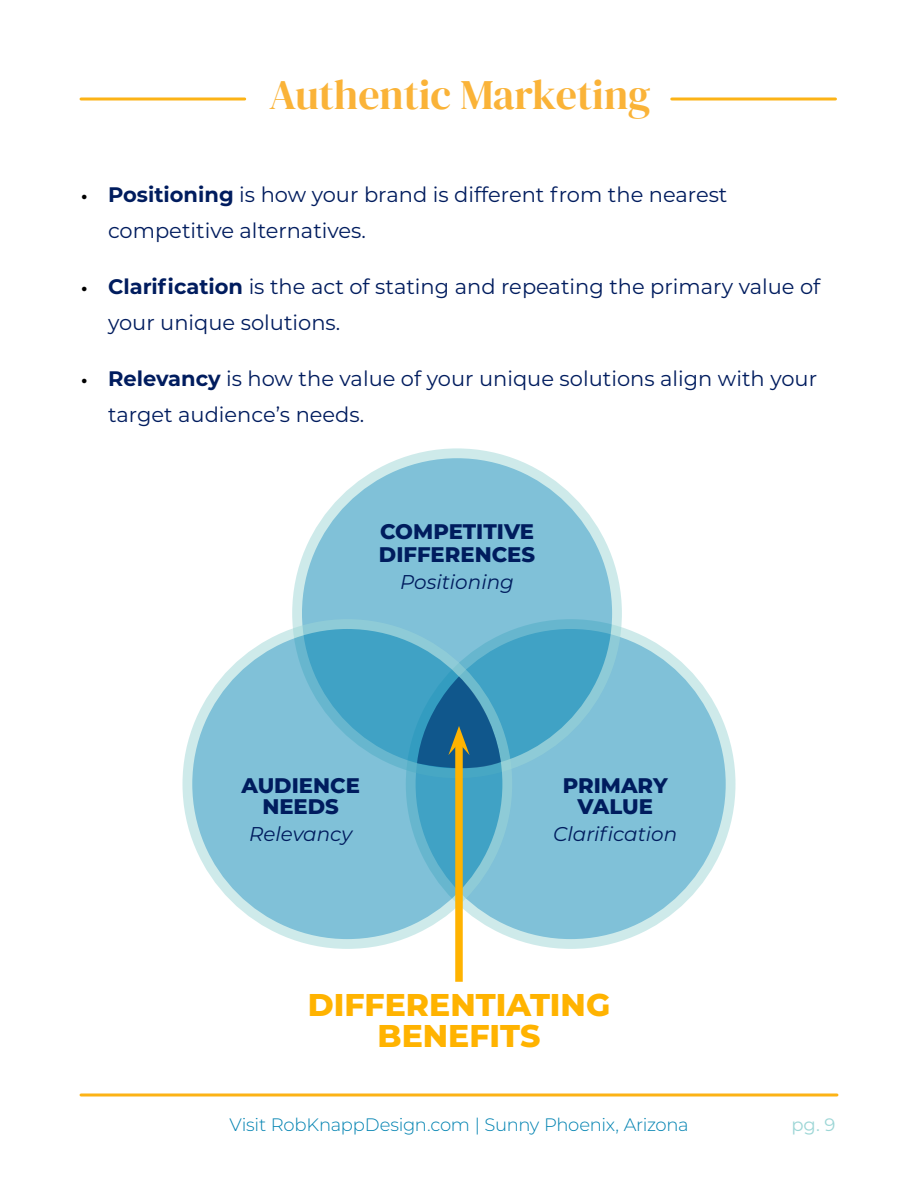
<style>
.page{position:relative;width:918px;height:1188px;background:#fff}
.page>*{position:absolute;margin:0;border:0;box-sizing:border-box;transform-origin:0 0}
.t1{font:42px "DM Serif Display";color:#fab338}
.t2{font:800 31.5px/31.5px "Montserrat";color:#ffb300;text-align:center}
.t3{font:800 21.15px/21.1px "Montserrat";color:#001c5e;text-align:center}
.t4{font:21px/36px "Montserrat";color:#001c5e}
.t5{font:italic 19.95px "Montserrat";color:#001c5e}
.t6{font:300 18px "Montserrat";letter-spacing:-.015em;color:#0082b1}
.t7{font:18px "Montserrat";color:#9dd6d6}
.s1{font-weight:700;font-size:18px;color:#000}
.s2{font-weight:700}
</style>
<div class="page">
<hr style="left:81px;top:98px;width:164px;height:2px;background:#fcb316">
<hr style="left:672px;top:98px;width:164px;height:2px;background:#fcb316">
<hr style="left:81px;top:1094px;width:756px;height:2px;background:#fcb316">
<svg style="left:411px;top:624px;width:320px;height:320px;fill:#80c1d8"></svg>
<svg style="left:297px;top:453px;width:320px;height:320px;fill:#80c1d8"></svg>
<div style="left:292px;top:448px;width:330px;height:330px;border:10px solid #9dd6d6;border-radius:50%"></div>
<svg style="left:187px;top:624px;width:320px;height:320px;fill:#80c1d8"></svg>
<div style="left:182px;top:619px;width:330px;height:330px;border:10px solid #9dd6d6;border-radius:50%"></div>
<div style="left:455px;top:743px;width:8px;height:239px;background:#ffb300"></div>
<svg style="left:417px;top:677px;width:84px;height:93px"></svg>
<h1 class="t1" style="left:269px;top:70px;width:383px">Authentic Marketing</h1>
<p class="t4" style="left:108px;top:176px;width:621px;text-indent:-27px"><span class="s1">•</span> <span class="s2">Positioning</span> is how your brand is different from the nearest competitive alternatives.</p>
<p class="t4" style="left:108px;top:268px;width:714px;text-indent:-27px"><span class="s1">•</span> <span class="s2">Clarification</span> is the act of stating and repeating the primary value of your unique solutions.</p>
<p class="t4" style="left:108px;top:360px;width:711px;text-indent:-27px"><span class="s1">•</span> <span class="s2">Relevancy</span> is how the value of your unique solutions align with your target audience’s needs.</p>
<p class="t3" style="left:379px;top:518px;width:158px;line-height:23.7px;text-align:left">COMPETITIVE<br>DIFFERENCES</p>
<p class="t5" style="left:400px;top:568px;width:115px">Positioning</p>
<p class="t3" style="left:241px;top:774px;width:120px">AUDIENCE<br>NEEDS</p>
<p class="t5" style="left:249px;top:820px;width:105px">Relevancy</p>
<p class="t3" style="left:563px;top:774px;width:106px">PRIMARY<br>VALUE</p>
<p class="t5" style="left:553px;top:820px;width:126px">Clarification</p>
<h2 class="t2" style="left:308px;top:987px;width:304px">DIFFERENTIATING<br>BENEFITS</h2>
<p class="t6" style="left:229px;top:1112px;width:461px">Visit RobKnappDesign.com | Sunny Phoenix, Arizona</p>
<p class="t7" style="left:791px;top:1112px;width:46px">pg. 9</p>
</div>
